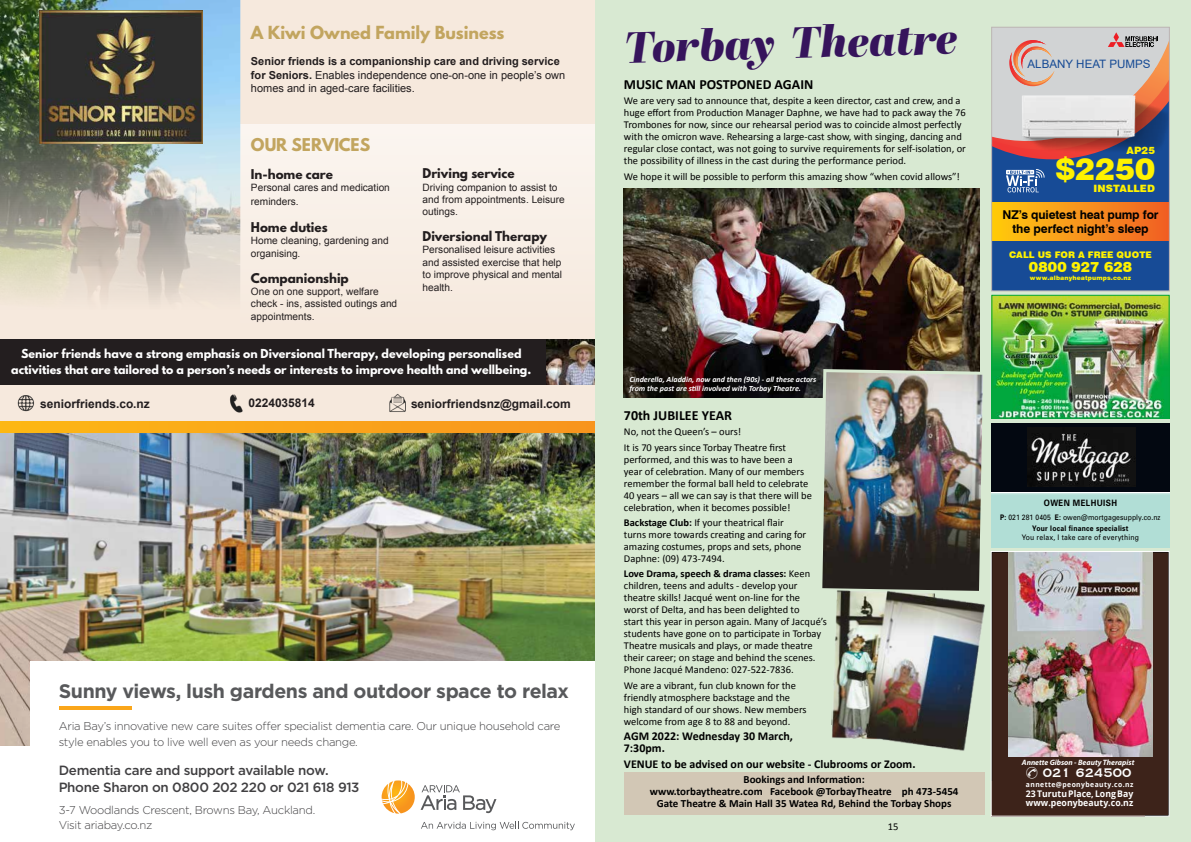
<style>
.page{position:relative;width:1191px;height:842px;background:#fff}
.page>*{position:absolute;margin:0;border:0;box-sizing:border-box;transform-origin:0 0}
.t1{font:italic 43.6px "Abril Fatface";color:#36145c}
.t2{font:900 30.3px "Swiss 721 BT";color:#fff200}
.t3{font:700 19.6px "Gotham";letter-spacing:-.025em;color:#58595b}
.t4{font:16.2px "Copperplate";color:#fff;scale:.95 1}
.t5{font:700 16px "League Spartan";color:#c2a55f}
.t6{font:700 15.6px "League Spartan";color:#c2a55f}
.t7{font:900 14.2px "Swiss 721 BT";letter-spacing:.005em;color:#fff200}
.t8{font:700 14px "Calibri";color:#000}
.t9{font:500 13.4px/17.5px "Gotham";letter-spacing:-.025em;color:#414042}
.t10{font:700 12.1px/14.6px "Swiss 721 BT";letter-spacing:-.01em;color:#000;text-align:center}
.t11{font:700 12px/12px "Calibri";color:#000}
.t12{font:700 12px "League Spartan";color:#231e1f}
.t13{font:700 12px "Arial";color:#231e1f}
.t14{font:11.6px "Arial";color:#174b95}
.t15{font:300 11.3px/15.4px "Gotham";letter-spacing:-.025em;color:#414042}
.t16{font:700 11px/16px "League Spartan";color:#fff;text-align:center}
.t17{font:11px/13.2px "Arial";color:#231e1f}
.t18{font:700 11px/12px "Calibri";color:#000;text-align:center}
.t19{font:10.5px/12px "Calibri";color:#000}
.t20{font:600 10.5px "Myriad Pro";letter-spacing:.06em;color:#fff;scale:.95 1}
.t21{font:10.1px/12.1px "Arial";color:#231e1f}
.t22{font:900 10.1px "Swiss 721 BT";letter-spacing:.01em;color:#fff200}
.t23{font:9.6px "Myriad Pro";letter-spacing:.08em;color:#fff;scale:.95 1}
.t24{font:700 9.1px "Open Sans";color:#fff;scale:.95 1}
.t25{font:900 9.1px "Swiss 721 BT";letter-spacing:.015em;color:#fff200}
.t26{font:700 8.8px "Univers";letter-spacing:.05em;color:#000;scale:.89 1}
.t27{font:600 8.2px "Myriad Pro";letter-spacing:.06em;color:#fff;scale:.96 1}
.t28{font:italic 700 8px/9px "Calibri";color:#fff}
.t29{font:italic 700 7.8px "Myriad Pro";color:#fff}
.t30{font:7.6px/11.4px "Univers";letter-spacing:.01em;color:#000;text-align:center;scale:.89 1}
.t31{font:700 7.1px "Open Sans";letter-spacing:.065em;color:#fff;scale:.95 1}
.t32{font:900 6.1px "Swiss 721 BT";letter-spacing:.025em;color:#fff200}
.s1{font-weight:700}
</style>
<div class="page">
<img style="left:0;top:421px;width:595px;height:410px">
<div style="left:0;top:0;width:595px;height:421px;background:#f6e9dd"></div>
<div style="left:240px;top:124px;width:355px;height:208px;background:#f8efe7"></div>
<img style="left:0;top:0;width:240px;height:413px">
<img style="left:40px;top:10px;width:163px;height:133px">
<div style="left:0;top:339px;width:595px;height:46px;background:#231e1f"></div>
<img style="left:546px;top:339px;width:49px;height:46px">
<img style="left:389px;top:394px;width:16px;height:18px">
<img style="left:228px;top:394px;width:15px;height:18px">
<img style="left:17px;top:394px;width:18px;height:18px">
<div style="left:595px;top:0;width:596px;height:842px;background:#d8e9d2"></div>
<img style="left:993px;top:297px;width:174px;height:120px">
<div style="left:991px;top:295px;width:178px;height:124px;border:1px solid #01a63e"></div>
<div style="left:991px;top:552px;width:177px;height:264px;background:#3d231a"></div>
<img style="left:1008px;top:553px;width:144px;height:203px">
<div style="left:990px;top:551px;width:179px;height:266px;border:1px solid #fff"></div>
<div style="left:624px;top:772px;width:360px;height:42px;background:#d2c7b5"></div>
<svg style="left:993px;top:32px;width:174px;height:257px;background:#8f8890"></svg>
<div style="left:991px;top:27px;width:178px;height:264px;border:1px solid #bcb5b3"></div>
<img style="left:624px;top:188px;width:355px;height:210px">
<img style="left:817px;top:368px;width:166px;height:221px">
<img style="left:830px;top:588px;width:155px;height:163px">
<div style="left:991px;top:423px;width:178px;height:69px;background:#030811"></div>
<div style="left:991px;top:493px;width:178px;height:54px;background:#b1ded6"></div>
<img style="left:1027px;top:427px;width:108px;height:59px">
<p class="t5" style="left:251px;top:20px;width:255px">A Kiwi Owned Family Business</p>
<p class="t17" style="left:251px;top:55px;width:316px"><span class="s1">Senior friends is a companionship care and driving service for Seniors.</span> Enables independence one-on-one in people’s own homes and in aged-care facilities.</p>
<p class="t6" style="left:251px;top:132px;width:121px">OUR SERVICES</p>
<p class="t12" style="left:251px;top:165px;width:83px">In-home care</p>
<p class="t21" style="left:251px;top:181px;width:140px;line-height:13.2px">Personal cares and medication reminders.</p>
<p class="t12" style="left:251px;top:218px;width:78px">Home duties</p>
<p class="t21" style="left:251px;top:235px;width:139px">Home cleaning, gardening and organising.</p>
<p class="t12" style="left:251px;top:269px;width:99px">Companionship</p>
<p class="t21" style="left:251px;top:286px;width:148px">One on one support, welfare check - ins, assisted outings and appointments.</p>
<p class="t12" style="left:422px;top:164px;width:94px">Driving service</p>
<p class="t21" style="left:422px;top:181px;width:144px">Driving companion to assist to and from appointments. Leisure outings.</p>
<p class="t12" style="left:422px;top:227px;width:126px">Diversional Therapy</p>
<p class="t21" style="left:422px;top:244px;width:141px">Personalised leisure activities and assisted exercise that help to improve physical and mental</p>
<p class="t21" style="left:422px;top:281px;width:32px">health.</p>
<p class="t16" style="left:11px;top:345px;width:521px">Senior friends have a strong emphasis on Diversional Therapy, developing personalised activities that are tailored to a person’s needs or interests to improve health and wellbeing.</p>
<p class="t13" style="left:40px;top:396px;width:111px">seniorfriends.co.nz</p>
<p class="t13" style="left:248px;top:395px;width:68px">0224035814</p>
<p class="t13" style="left:411px;top:396px;width:161px">seniorfriendsnz@gmail.com</p>
<p class="t3" style="left:59px;top:678px;width:512px">Sunny views, lush gardens and outdoor space to relax</p>
<p class="t15" style="left:59px;top:718px;width:503px">Aria Bay’s innovative new care suites offer specialist dementia care. Our unique household care style enables you to live well even as your needs change.</p>
<p class="t9" style="left:59px;top:761px;width:302px">Dementia care and support available now.<br>Phone Sharon on 0800 202 220 or 021 618 913</p>
<p class="t15" style="left:59px;top:802px;width:258px">3-7 Woodlands Crescent, Browns Bay, Auckland.<br>Visit ariabay.co.nz</p>
<p class="t1" style="left:623px;top:17px;width:334px;rotate:-2deg">Torbay Theatre</p>
<p class="t8" style="left:624px;top:74px;width:191px">MUSIC MAN POSTPONED AGAIN</p>
<p class="t19" style="left:624px;top:95px;width:343px">We are very sad to announce that, despite a keen director, cast and crew, and a huge effort from Production Manager Daphne, we have had to pack away the 76<br>Trombones for now, since our rehearsal period was to coincide almost perfectly with the omicron wave. Rehearsing a large-cast show, with singing, dancing and regular close contact, was not going to survive requirements for self-isolation, or the possibility of illness in the cast during the performance period.</p>
<p class="t19" style="left:624px;top:170px;width:337px">We hope it will be possible to perform this amazing show “when covid allows”!</p>
<p class="t14" style="left:1027px;top:56px;width:124px">ALBANY HEAT PUMPS</p>
<p class="t22" style="left:1126px;top:144px;width:30px">AP25</p>
<p class="t2" style="left:1055px;top:151px;width:101px">$2250</p>
<p class="t22" style="left:1093px;top:183px;width:63px">INSTALLED</p>
<p class="t10" style="left:1002px;top:207px;width:158px">NZ’s quietest heat pump for the perfect night’s sleep</p>
<p class="t25" style="left:1009px;top:249px;width:144px">CALL US FOR A FREE QUOTE</p>
<p class="t7" style="left:1029px;top:259px;width:105px">0800 927 628</p>
<p class="t32" style="left:1030px;top:274px;width:103px">www.albanyheatpumps.co.nz</p>
<p class="t28" style="left:629px;top:374px;width:188px">Cinderella, Aladdin, now and then (90s) - all these actors from the past are still involved with Torbay Theatre.</p>
<p class="t8" style="left:624px;top:405px;width:110px">70th JUBILEE YEAR</p>
<p class="t19" style="left:624px;top:424px;width:164px;line-height:15.4px">No, not the Queen’s – ours!<br>It is 70 years since Torbay Theatre first</p>
<p class="t19" style="left:624px;top:453px;width:190px">performed, and this was to have been a year of celebration. Many of our members remember the formal ball held to celebrate 40 years – all we can say is that there will be celebration, when it becomes possible!</p>
<p class="t19" style="left:624px;top:516px;width:184px"><span class="s1">Backstage Club:</span> If your theatrical flair turns more towards creating and caring for amazing costumes, props and sets, phone Daphne: (09) 473-7494.</p>
<p class="t19" style="left:624px;top:568px;width:204px"><span class="s1">Love Drama, speech &amp; drama classes:</span> Keen children, teens and adults - develop your theatre skills! Jacqué went on-line for the<br>worst of Delta, and has been delighted to<br>start this year in person again. Many of Jacqué’s students have gone on to participate in Torbay Theatre musicals and plays, or made theatre their career; on stage and behind the scenes.<br>Phone Jacqué Mandeno: 027-522-7836.</p>
<p class="t19" style="left:624px;top:679px;width:184px">We are a vibrant, fun club known for the friendly atmosphere backstage and the high standard of our shows. New members welcome from age 8 to 88 and beyond.</p>
<p class="t11" style="left:624px;top:730px;width:171px">AGM 2022: Wednesday 30 March,<br>7:30pm.</p>
<p class="t11" style="left:624px;top:757px;width:293px">VENUE to be advised on our website - Clubrooms or Zoom.</p>
<p class="t18" style="left:650px;top:773px;width:310px">Bookings and Information:<br>www.torbaytheatre.com Facebook @TorbayTheatre ph 473-5454<br>Gate Theatre &amp; Main Hall 35 Watea Rd, Behind the Torbay Shops</p>
<p class="t19" style="left:888px;top:820px;width:12px">15</p>
<p class="t26" style="left:1044px;top:497px;width:84px">OWEN MELHUISH</p>
<p class="t30" style="left:1000px;top:511px;width:182px"><span class="s1">P:</span> 021 281 0405 <span class="s1">E:</span> owen@mortgagesupply.co.nz<br><span class="s1">Your local finance specialist</span></p>
<p class="t30" style="left:1021px;top:531px;width:133px">You relax, I take care of everything</p>
<p class="t29" style="left:1022px;top:757px;width:114px">Annette Gibson - Beauty Therapist</p>
<p class="t27" style="left:1026px;top:780px;width:113px">annette@peonybeauty.co.nz</p>
<p class="t20" style="left:1026px;top:788px;width:115px">58 Rewi Street, Torbay</p>
<p class="t23" style="left:1025px;top:799px;width:115px">www.peonybeauty.co.nz</p>
<p class="t4" style="left:1042px;top:762px;width:95px">021 624500</p>
<p class="t31" style="left:1026px;top:779px;width:114px">annette@peonybeauty.co.nz</p>
<p class="t24" style="left:1026px;top:787px;width:114px">23 Turutu Place, Long Bay</p>
</div>
